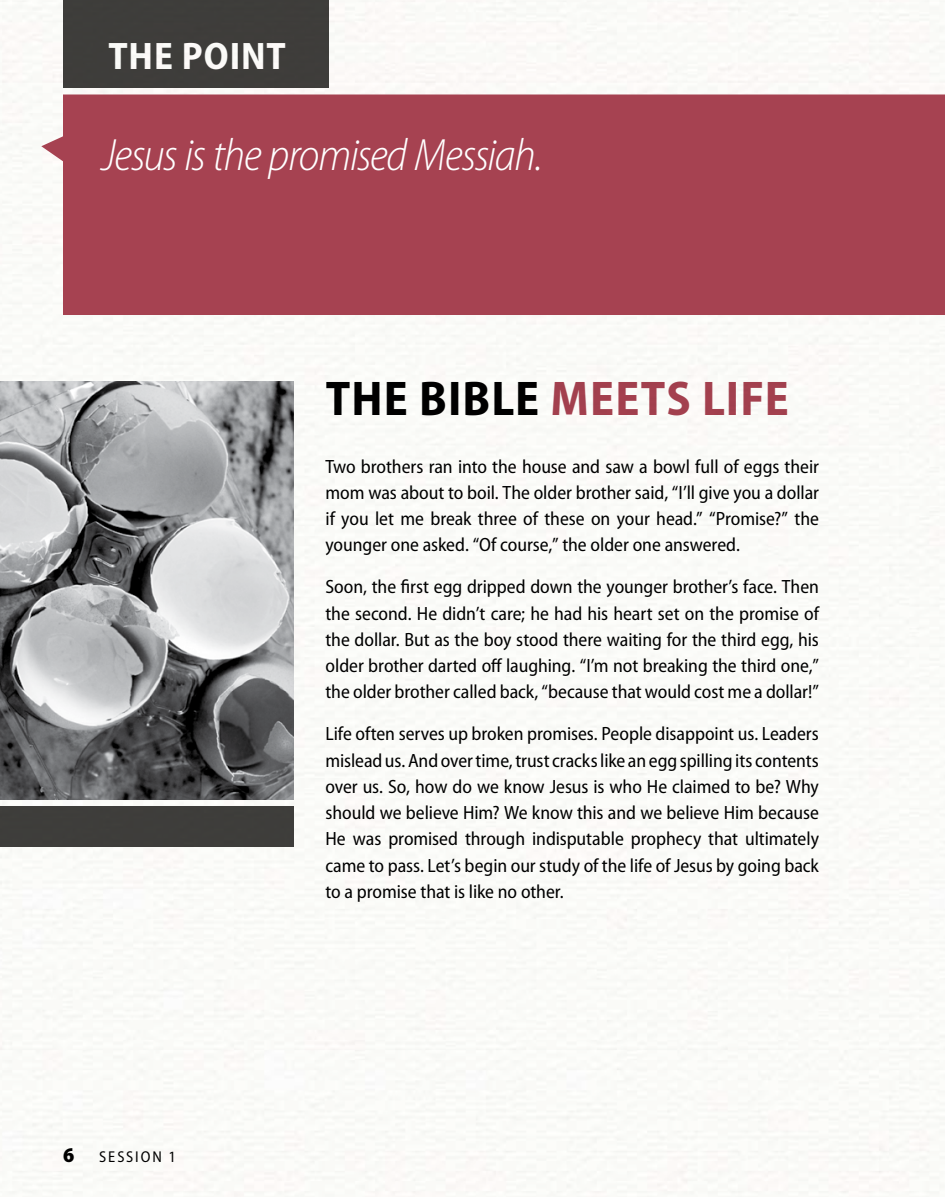
<style>
.page{position:relative;width:945px;height:1197px;background:#fff}
.page>*{position:absolute;margin:0;border:0;box-sizing:border-box;transform-origin:0 0}
.t1{font:700 semi-condensed 49px "Myriad Pro";letter-spacing:.02em;color:#a64251}
.t2{font:italic 300 semi-condensed 45.5px "Myriad Pro";letter-spacing:-.03em;color:#fff}
.t3{font:700 semi-condensed 38.5px "Myriad Pro";letter-spacing:.025em;color:#fff}
.t4{font:900 semi-condensed 21px "Myriad Pro";color:#000}
.t5{font:semi-condensed 19.25px/26.2px "Myriad Pro";letter-spacing:-.005em;color:#000;text-align:justify}
.t6{font:semi-condensed 15.75px "Myriad Pro";letter-spacing:.125em;color:#000}
.s1{color:#000}
</style>
<div class="page">
<img style="left:0;top:0;width:945px;height:1197px">
<div style="left:63px;top:0;width:265px;height:88px;background:#403f3d"></div>
<div style="left:41px;top:94px;width:904px;height:221px;background:#a64251"></div>
<img style="left:0;top:382px;width:294px;height:418px">
<div style="left:0;top:807px;width:294px;height:40px;background:#403f3d"></div>
<h3 class="t3" style="left:109px;top:34px;width:179px">THE POINT</h3>
<p class="t2" style="left:101px;top:131px;width:443px">Jesus is the promised Messiah.</p>
<h1 class="t1" style="left:326px;top:371px;width:464px"><span class="s1">THE BIBLE</span> MEETS LIFE</h1>
<p class="t4" style="left:63px;top:1143px;width:13px">6</p>
<p class="t6" style="left:99px;top:1149px;width:78px">SESSION 1</p>
<p class="t5" style="left:326px;top:453px;width:495px">Two brothers ran into the house and saw a bowl full of eggs their mom was about to boil. The older brother said, “I’ll give you a dollar if you let me break three of these on your head.” “Promise?” the younger one asked. “Of course,” the older one answered.</p>
<p class="t5" style="left:326px;top:574px;width:495px">Soon, the first egg dripped down the younger brother’s face. Then the second. He didn’t care; he had his heart set on the promise of the dollar. But as the boy stood there waiting for the third egg, his older brother darted off laughing. “I’m not breaking the third one,” the older brother called back, “because that would cost me a dollar!”</p>
<p class="t5" style="left:326px;top:721px;width:495px">Life often serves up broken promises. People disappoint us. Leaders mislead us. And over time, trust cracks like an egg spilling its contents over us. So, how do we know Jesus is who He claimed to be? Why should we believe Him? We know this and we believe Him because He was promised through indisputable prophecy that ultimately came to pass. Let’s begin our study of the life of Jesus by going back to a promise that is like no other.</p>
</div>
